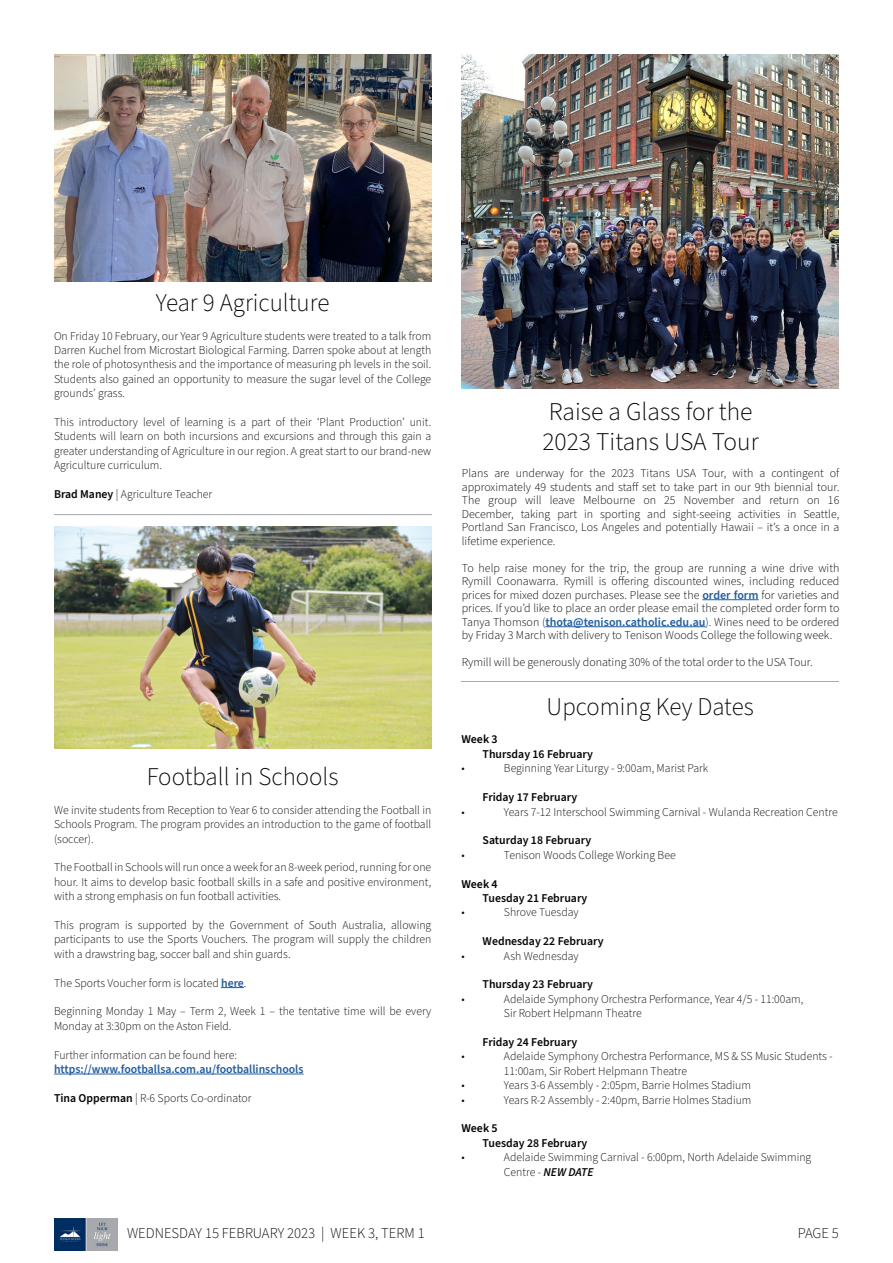
<style>
.page{position:relative;width:893px;height:1263px;background:#fff}
.page>*{position:absolute;margin:0;border:0;box-sizing:border-box;transform-origin:0 0}
.t1{font:300 25.5px "Source Sans Pro";color:#060606}
.t2{font:300 25.5px/30.6px "Source Sans Pro";color:#000}
.t3{font:300 15px "Source Sans Pro";color:#060606}
.t4{font:300 12px/14.4px "Source Sans Pro";color:#060606;text-align:justify}
.t5{font:300 12px/13.5px "Source Sans Pro";color:#000;text-align:justify}
.t6{font:600 12px "Source Sans Pro";color:#060606}
.t7{font:600 12px "Source Sans Pro";color:#235e9f}
.t8{font:600 12px "Source Sans Pro";color:#000}
.s1{font-weight:600}
.s2{font-weight:600;color:#235e9f}
.s3{font-weight:600;color:#215e9e}
.s4{font-weight:600;font-style:italic}
</style>
<div class="page">
<img style="left:54px;top:1218px;width:64px;height:32px">
<img style="left:54px;top:54px;width:377px;height:227px">
<img style="left:54px;top:527px;width:377px;height:221px">
<hr style="left:54px;top:514px;width:378px;height:1px;background:#a7a9ac">
<hr style="left:461px;top:681px;width:378px;height:1px;background:#a7a9ac">
<hr style="left:702px;top:599px;width:57px;height:1px;background:#215e9e">
<hr style="left:545px;top:626px;width:161px;height:1px;background:#215e9e">
<img style="left:461px;top:54px;width:378px;height:334px">
<svg style="left:221px;top:987px;width:23px;height:1px"></svg>
<hr style="left:54px;top:1074px;width:250px;height:1px;background:#235e9f">
<h1 class="t1" style="left:156px;top:285px;width:175px">Year 9 Agriculture</h1>
<p class="t4" style="left:54px;top:329px;width:379px">On Friday 10 February, our Year 9 Agriculture students were treated to a talk from Darren Kuchel from Microstart Biological Farming. Darren spoke about at length the role of photosynthesis and the importance of measuring ph levels in the soil.<br>Students also gained an opportunity to measure the sugar level of the College grounds’ grass.</p>
<p class="t4" style="left:54px;top:415px;width:379px">This introductory level of learning is a part of their ‘Plant Production’ unit.<br>Students will learn on both incursions and excursions and through this gain a greater understanding of Agriculture in our region. A great start to our brand-new Agriculture curriculum.</p>
<p class="t4" style="left:54px;top:487px;width:160px"><span class="s1">Brad Maney</span> | Agriculture Teacher</p>
<h1 class="t1" style="left:147px;top:759px;width:193px">Football in Schools</h1>
<p class="t4" style="left:54px;top:803px;width:379px">We invite students from Reception to Year 6 to consider attending the Football in Schools Program. The program provides an introduction to the game of football (soccer).</p>
<p class="t4" style="left:54px;top:861px;width:379px">The Football in Schools will run once a week for an 8-week period, running for one hour. It aims to develop basic football skills in a safe and positive environment, with a strong emphasis on fun football activities.</p>
<p class="t4" style="left:54px;top:918px;width:379px">This program is supported by the Government of South Australia, allowing participants to use the Sports Vouchers. The program will supply the children with a drawstring bag, soccer ball and shin guards.</p>
<p class="t4" style="left:54px;top:976px;width:194px">The Sports Voucher form is located <span class="s2">here</span>.</p>
<p class="t4" style="left:54px;top:1005px;width:379px">Beginning Monday 1 May – Term 2, Week 1 – the tentative time will be every<br>Monday at 3:30pm on the Aston Field.</p>
<p class="t4" style="left:54px;top:1048px;width:185px">Further information can be found here:</p>
<p class="t7" style="left:54px;top:1061px;width:251px">https://www.footballsa.com.au/footballinschools</p>
<p class="t4" style="left:54px;top:1091px;width:199px"><span class="s1">Tina Opperman</span> | R-6 Sports Co-ordinator</p>
<p class="t3" style="left:127px;top:1222px;width:299px">WEDNESDAY 15 FEBRUARY 2023 | WEEK 3, TERM 1</p>
<h1 class="t2" style="left:542px;top:397px;width:218px">Raise a Glass for the<br>2023 Titans USA Tour</h1>
<p class="t5" style="left:462px;top:467px;width:379px">Plans are underway for the 2023 Titans USA Tour, with a contingent of approximately 49 students and staff set to take part in our 9th biennial tour.<br>The group will leave Melbourne on 25 November and return on 16<br>December, taking part in sporting and sight-seeing activities in Seattle, Portland San Francisco, Los Angeles and potentially Hawaii – it’s a once in a lifetime experience.</p>
<p class="t5" style="left:462px;top:561px;width:379px">To help raise money for the trip, the group are running a wine drive with Rymill Coonawarra. Rymill is offering discounted wines, including reduced prices for mixed dozen purchases. Please see the <span class="s3">order form</span> for varieties and prices. If you’d like to place an order please email the completed order form to Tanya Thomson (<span class="s3">thota@tenison.catholic.edu.au</span>). Wines need to be ordered by Friday 3 March with delivery to Tenison Woods College the following week.</p>
<p class="t5" style="left:462px;top:656px;width:353px">Rymill will be generously donating 30% of the total order to the USA Tour.</p>
<h1 class="t1" style="left:547px;top:689px;width:209px">Upcoming Key Dates</h1>
<p class="t8" style="left:461px;top:731px;width:38px">Week 3</p>
<p class="t6" style="left:483px;top:746px;width:112px">Thursday 16 February</p>
<p class="t4" style="left:461px;top:761px;width:5px">•</p>
<p class="t4" style="left:504px;top:761px;width:206px">Beginning Year Liturgy - 9:00am, Marist Park</p>
<p class="t6" style="left:483px;top:789px;width:96px">Friday 17 February</p>
<p class="t4" style="left:461px;top:805px;width:5px">•</p>
<p class="t4" style="left:504px;top:805px;width:335px">Years 7-12 Interschool Swimming Carnival - Wulanda Recreation Centre</p>
<p class="t6" style="left:483px;top:832px;width:110px">Saturday 18 February</p>
<p class="t4" style="left:461px;top:848px;width:5px">•</p>
<p class="t4" style="left:504px;top:848px;width:173px">Tenison Woods College Working Bee</p>
<p class="t8" style="left:461px;top:875px;width:38px">Week 4</p>
<p class="t6" style="left:483px;top:890px;width:106px">Tuesday 21 February</p>
<p class="t4" style="left:461px;top:905px;width:5px">•</p>
<p class="t4" style="left:504px;top:905px;width:76px">Shrove Tuesday</p>
<p class="t6" style="left:483px;top:933px;width:122px">Wednesday 22 February</p>
<p class="t4" style="left:461px;top:949px;width:5px">•</p>
<p class="t4" style="left:504px;top:949px;width:76px">Ash Wednesday</p>
<p class="t6" style="left:483px;top:976px;width:112px">Thursday 23 February</p>
<p class="t4" style="left:461px;top:992px;width:5px">•</p>
<p class="t4" style="left:504px;top:992px;width:301px">Adelaide Symphony Orchestra Performance, Year 4/5 - 11:00am,<br>Sir Robert Helpmann Theatre</p>
<p class="t6" style="left:483px;top:1034px;width:96px">Friday 24 February</p>
<p class="t4" style="left:461px;top:1049px;width:5px">•</p>
<p class="t4" style="left:504px;top:1049px;width:330px">Adelaide Symphony Orchestra Performance, MS &amp; SS Music Students -<br>11:00am, Sir Robert Helpmann Theatre</p>
<p class="t4" style="left:461px;top:1078px;width:5px">•</p>
<p class="t4" style="left:504px;top:1078px;width:249px">Years 3-6 Assembly - 2:05pm, Barrie Holmes Stadium</p>
<p class="t4" style="left:461px;top:1093px;width:5px">•</p>
<p class="t4" style="left:504px;top:1093px;width:249px">Years R-2 Assembly - 2:40pm, Barrie Holmes Stadium</p>
<p class="t8" style="left:461px;top:1120px;width:38px">Week 5</p>
<p class="t6" style="left:483px;top:1135px;width:106px">Tuesday 28 February</p>
<p class="t4" style="left:461px;top:1150px;width:5px">•</p>
<p class="t4" style="left:504px;top:1150px;width:309px">Adelaide Swimming Carnival - 6:00pm, North Adelaide Swimming<br>Centre - <span class="s4">NEW DATE</span></p>
<p class="t3" style="left:798px;top:1223px;width:43px">PAGE 5</p>
</div>
